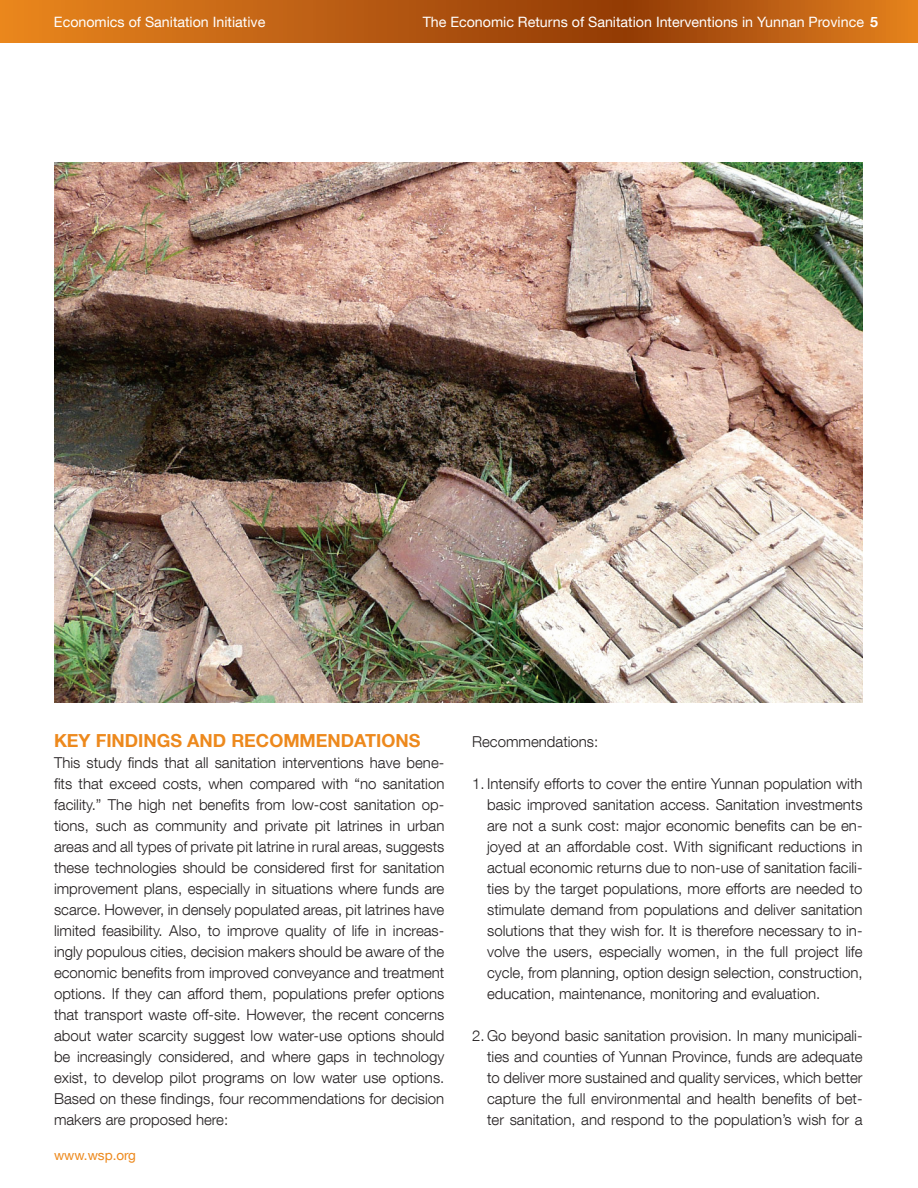
<style>
.page{position:relative;width:918px;height:1188px;background:#fff}
.page>*{position:absolute;margin:0;border:0;box-sizing:border-box;transform-origin:0 0}
.t1{font:700 18px "Helvetica Neue LT Com";color:#ed891d}
.t2{font:300 15px/21px "Helvetica Neue LT Com";color:#231f20;text-align:justify}
.t3{font:14.25px "Helvetica Neue LT Com";color:#fff}
.t4{font:13.5px "Helvetica Neue LT Com";color:#ed891d}
.s1{font-weight:700}
</style>
<div class="page">
<img style="left:54px;top:162px;width:809px;height:541px">
<svg style="left:0;top:0;width:918px;height:43px;background:#bd5f12"></svg>
<p class="t3" style="left:54px;top:13px;width:213px">Economics of Sanitation Initiative</p>
<p class="t3" style="left:423px;top:13px;width:457px">The Economic Returns of Sanitation Interventions in Yunnan Province <span class="s1">5</span></p>
<p class="t1" style="left:54px;top:729px;width:368px">KEY FINDINGS AND RECOMMENDATIONS</p>
<p class="t2" style="left:54px;top:752px;width:392px">This study finds that all sanitation interventions have bene&shy;fits that exceed costs, when compared with “no sanitation facility.” The high net benefits from low-cost sanitation op&shy;tions, such as community and private pit latrines in urban areas and all types of private pit latrine in rural areas, suggests these technologies should be considered first for sanitation improvement plans, especially in situations where funds are scarce. However, in densely populated areas, pit latrines have limited feasibility. Also, to improve quality of life in increas&shy;ingly populous cities, decision makers should be aware of the economic benefits from improved conveyance and treatment options. If they can afford them, populations prefer options that transport waste off-site. However, the recent concerns about water scarcity suggest low water-use options should be increasingly considered, and where gaps in technology exist, to develop pilot programs on low water use options.<br>Based on these findings, four recommendations for decision makers are proposed here:</p>
<p class="t4" style="left:54px;top:1147px;width:84px">www.wsp.org</p>
<p class="t2" style="left:472px;top:731px;width:128px">Recommendations:</p>
<p class="t2" style="left:487px;top:773px;width:377px;text-indent:-15px">1. Intensify efforts to cover the entire Yunnan population with basic improved sanitation access. Sanitation investments are not a sunk cost: major economic benefits can be en&shy;joyed at an affordable cost. With significant reductions in actual economic returns due to non-use of sanitation facili&shy;ties by the target populations, more efforts are needed to stimulate demand from populations and deliver sanitation solutions that they wish for. It is therefore necessary to in&shy;volve the users, especially women, in the full project life cycle, from planning, option design selection, construction, education, maintenance, monitoring and evaluation.</p>
<p class="t2" style="left:487px;top:1025px;width:377px;text-indent:-15px">2. Go beyond basic sanitation provision. In many municipali&shy;ties and counties of Yunnan Province, funds are adequate to deliver more sustained and quality services, which better capture the full environmental and health benefits of bet&shy;ter sanitation, and respond to the population’s wish for a</p>
</div>
